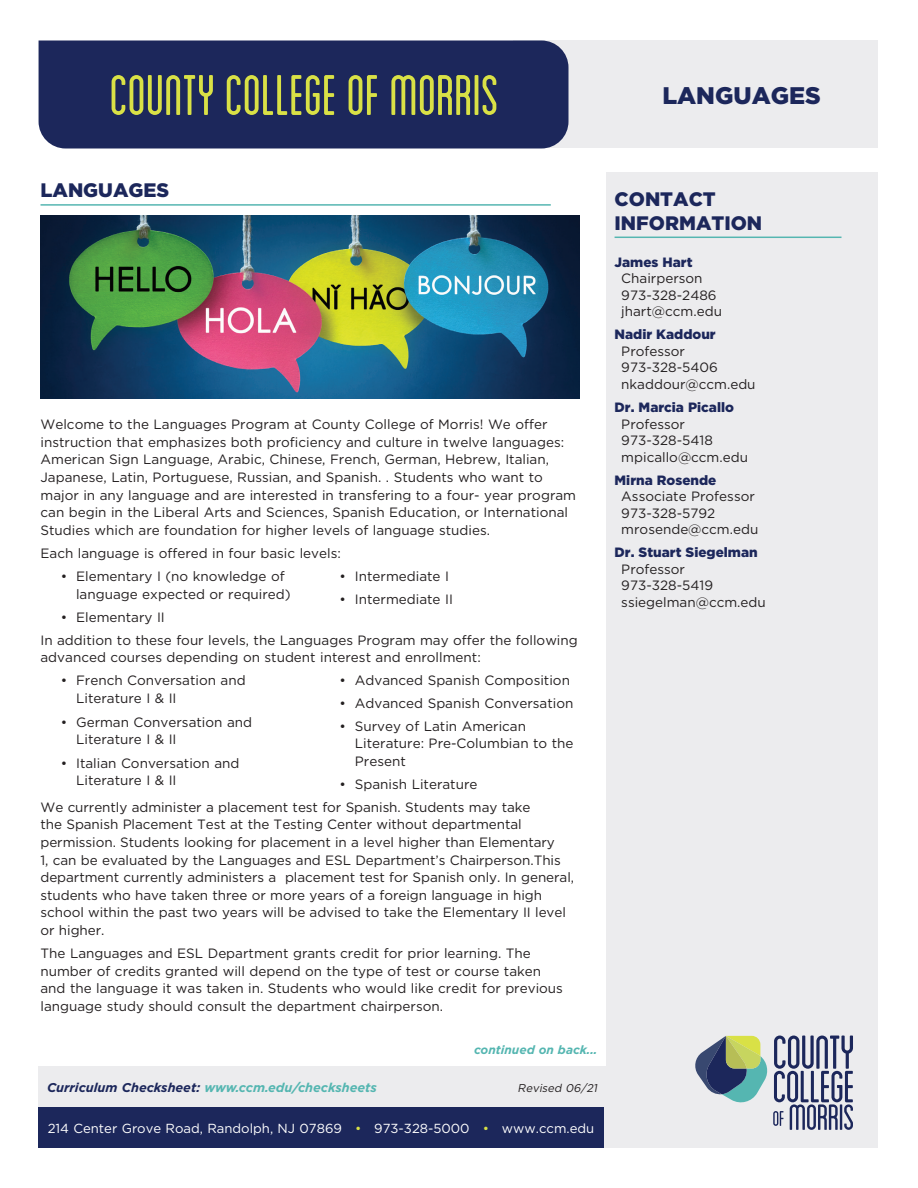
<style>
.page{position:relative;width:918px;height:1188px;background:#fff}
.page>*{position:absolute;margin:0;border:0;box-sizing:border-box;transform-origin:0 0}
.t1{font:condensed 60px "Blanch";letter-spacing:-.005em;color:#d9e146}
.t2{font:900 24px "Gotham";color:#1c275b}
.t3{font:900 19.5px/23.4px "Gotham";color:#1c275b}
.t4{font:13.5px/17.7px "Gotham";color:#231f20}
.t5{font:900 13.5px "Gotham";color:#1c275b}
.t6{font:13.2px "Gotham";color:#fff}
.t7{font:italic 700 12.75px "Gotham";color:#55b6b1}
.t8{font:italic 700 12px "Gotham";color:#55b6b1}
.t9{font:italic 11.25px "Gotham";color:#231f20}
.s1{color:#1c275b}
.s2{color:#d9e146}
</style>
<div class="page">
<div style="left:513px;top:40px;width:365px;height:108px;background:#ececee"></div>
<div style="left:39px;top:40px;width:529px;height:108px;background:#1c275b"></div>
<div style="left:606px;top:173px;width:272px;height:893px;background:#ececee"></div>
<div style="left:38px;top:1066px;width:840px;height:82px;background:#ececee"></div>
<div style="left:38px;top:1107px;width:565px;height:41px;background:#1c275b"></div>
<svg style="left:695px;top:1036px;width:158px;height:94px"></svg>
<hr style="left:40px;top:204px;width:511px;height:2px;background:#55b6b1">
<img style="left:40px;top:216px;width:539px;height:183px">
<hr style="left:615px;top:237px;width:227px;height:1px;background:#55b6b1">
<h1 class="t1" style="left:110px;top:63px;width:391px">COUNTY COLLEGE OF MORRIS</h1>
<h2 class="t2" style="left:662px;top:79px;width:160px">LANGUAGES</h2>
<h3 class="t3" style="left:40px;top:179px;width:130px">LANGUAGES</h3>
<p class="t4" style="left:40px;top:415px;width:537px">Welcome to the Languages Program at County College of Morris! We offer instruction that emphasizes both proficiency and culture in twelve languages:<br>American Sign Language, Arabic, Chinese, French, German, Hebrew, Italian, Japanese, Latin, Portuguese, Russian, and Spanish. . Students who want to major in any language and are interested in transfering to a four- year program can begin in the Liberal Arts and Sciences, Spanish Education, or International Studies which are foundation for higher levels of language studies.</p>
<p class="t4" style="left:40px;top:544px;width:302px">Each language is offered in four basic levels:</p>
<p class="t4" style="left:76px;top:567px;width:216px;text-indent:-15px">• Elementary I (no knowledge of language expected or required)</p>
<p class="t4" style="left:61px;top:608px;width:106px">• Elementary II</p>
<p class="t4" style="left:340px;top:567px;width:111px">• Intermediate I</p>
<p class="t4" style="left:340px;top:590px;width:115px">• Intermediate II</p>
<p class="t4" style="left:40px;top:631px;width:539px">In addition to these four levels, the Languages Program may offer the following advanced courses depending on student interest and enrollment:</p>
<p class="t4" style="left:76px;top:671px;width:171px;text-indent:-15px">• French Conversation and<br>Literature I &amp; II</p>
<p class="t4" style="left:76px;top:713px;width:177px;text-indent:-15px">• German Conversation and<br>Literature I &amp; II</p>
<p class="t4" style="left:76px;top:754px;width:165px;text-indent:-15px">• Italian Conversation and<br>Literature I &amp; II</p>
<p class="t4" style="left:340px;top:671px;width:232px">• Advanced Spanish Composition</p>
<p class="t4" style="left:340px;top:694px;width:235px">• Advanced Spanish Conversation</p>
<p class="t4" style="left:355px;top:718px;width:220px;line-height:17.1px;text-indent:-15px">• Survey of Latin American<br>Literature: Pre-Columbian to the<br>Present</p>
<p class="t4" style="left:40px;top:772px;width:491px;line-height:23.1px;text-indent:299px">• Spanish Literature<br>We currently administer a placement test for Spanish. Students may take</p>
<p class="t4" style="left:40px;top:815px;width:535px">the Spanish Placement Test at the Testing Center without departmental permission. Students looking for placement in a level higher than Elementary<br>1, can be evaluated by the Languages and ESL Department’s Chairperson.This department currently administers a placement test for Spanish only. In general, students who have taken three or more years of a foreign language in high school within the past two years will be advised to take the Elementary II level or higher.</p>
<p class="t4" style="left:40px;top:944px;width:524px">The Languages and ESL Department grants credit for prior learning. The number of credits granted will depend on the type of test or course taken and the language it was taken in. Students who would like credit for previous language study should consult the department chairperson.</p>
<p class="t8" style="left:474px;top:1042px;width:125px">continued on back...</p>
<p class="t7" style="left:47px;top:1079px;width:331px"><span class="s1">Curriculum Checksheet:</span> www.ccm.edu/checksheets</p>
<p class="t9" style="left:518px;top:1081px;width:84px">Revised 06/21</p>
<p class="t6" style="left:48px;top:1120px;width:548px">214 Center Grove Road, Randolph, NJ 07869 <span class="s2">•</span> 973-328-5000 <span class="s2">•</span> www.ccm.edu</p>
<h3 class="t3" style="left:615px;top:188px;width:149px">CONTACT<br>INFORMATION</h3>
<p class="t5" style="left:615px;top:252px;width:79px">James Hart</p>
<p class="t4" style="left:621px;top:270px;width:102px;line-height:16.5px">Chairperson<br>973-328-2486 jhart@ccm.edu</p>
<p class="t5" style="left:615px;top:325px;width:103px">Nadir Kaddour</p>
<p class="t4" style="left:621px;top:342px;width:136px;line-height:16.5px">Professor<br>973-328-5406 nkaddour@ccm.edu</p>
<p class="t5" style="left:615px;top:398px;width:121px">Dr. Marcia Picallo</p>
<p class="t4" style="left:621px;top:415px;width:128px;line-height:16.5px">Professor<br>973-328-5418 mpicallo@ccm.edu</p>
<p class="t5" style="left:615px;top:471px;width:103px">Mirna Rosende</p>
<p class="t4" style="left:621px;top:488px;width:139px;line-height:16.5px">Associate Professor<br>973-328-5792 mrosende@ccm.edu</p>
<p class="t5" style="left:615px;top:543px;width:145px">Dr. Stuart Siegelman</p>
<p class="t4" style="left:621px;top:561px;width:146px;line-height:16.5px">Professor<br>973-328-5419 ssiegelman@ccm.edu</p>
</div>
